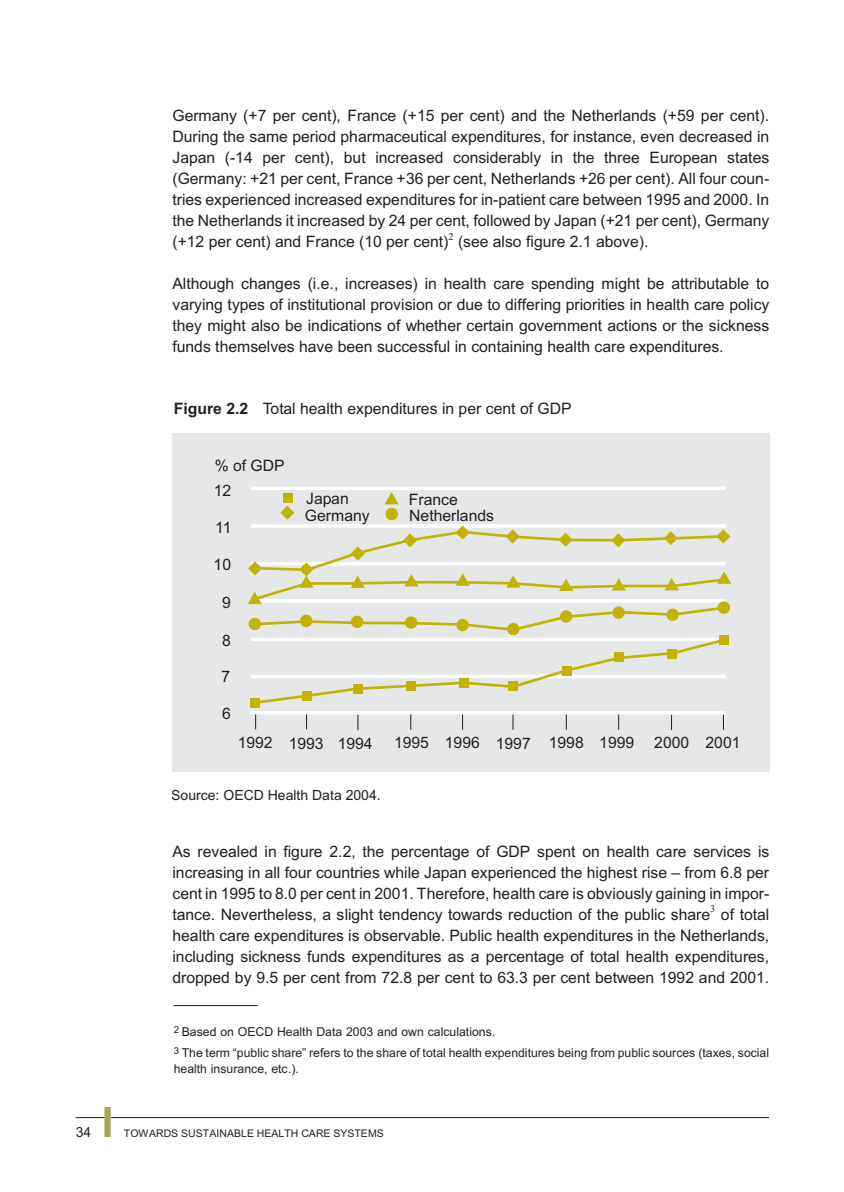
<style>
.page{position:relative;width:844px;height:1192px;background:#fff}
.page>*{position:absolute;margin:0;border:0;box-sizing:border-box;transform-origin:0 0}
.t1{font:700 42px "Arial";color:#aba359}
.t2{font:15.75px/21px "Arial";letter-spacing:-.005em;color:#231f20;text-align:justify}
.t3{font:14px "Arial";color:#231f20}
.t4{font:12.25px/21px "Arial";color:#231f20}
.t5{font:10.5px "Arial";letter-spacing:.005em;color:#231f20}
.t6{font:10.15px "Times New Roman";color:#231f20}
.s1{font-weight:700}
</style>
<div class="page">
<hr style="left:76px;top:1117px;width:693px;height:1px;background:#231f20">
<div style="left:172px;top:433px;width:597px;height:339px;background:#e6e7e9"></div>
<svg style="left:255px;top:714px;width:1px;height:15px"></svg>
<svg style="left:462px;top:714px;width:1px;height:16px"></svg>
<svg style="left:357px;top:715px;width:1px;height:15px"></svg>
<svg style="left:566px;top:714px;width:1px;height:16px"></svg>
<svg style="left:306px;top:714px;width:1px;height:15px"></svg>
<svg style="left:512px;top:714px;width:1px;height:16px"></svg>
<svg style="left:410px;top:714px;width:1px;height:16px"></svg>
<svg style="left:618px;top:714px;width:1px;height:15px"></svg>
<svg style="left:671px;top:714px;width:1px;height:16px"></svg>
<svg style="left:723px;top:714px;width:1px;height:16px"></svg>
<svg style="left:251px;top:486px;width:474px;height:4px;fill:#fff"></svg>
<hr style="left:250px;top:711px;width:475px;height:3px;background:#fff">
<div style="left:250px;top:698px;width:10px;height:10px;background:#c0b301"></div>
<svg style="left:248px;top:492px;width:483px;height:212px"></svg>
<div style="left:718px;top:635px;width:10px;height:10px;background:#c0b301"></div>
<hr style="left:173px;top:1005px;width:85px;height:1px;background:#231f20">
<p class="t2" style="left:172px;top:107px;width:598px">Germany (+7 per cent), France (+15 per cent) and the Neth er lands (+59 per cent).<br>During the same period phar ma ceu tical expen di tures, for instance, even decreased in Japan (-14 per cent), but increased consid er ably in the three Euro pean states (Germany: +21 per cent, France +36 per cent, Neth er lands +26 per cent). All four coun - tries expe ri enced increased expen di tures for in-patient care between 1995 and 2000. In the Neth er lands it increased by 24 per cent, followed by Japan (+21 per cent), Germany (+12 per cent) and France (10 per cent)</p>
<p class="t6" style="left:448px;top:233px;width:7px">2</p>
<p class="t2" style="left:458px;top:233px;width:192px">(see also figure 2.1 above).</p>
<p class="t2" style="left:172px;top:275px;width:598px">Although changes (i.e., increases) in health care spending might be attrib ut able to varying types of insti tu tional provi sion or due to differing prior i ties in health care policy they might also be indi ca tions of whether certain govern ment actions or the sick ness funds them selves have been successful in containing health care expen di tures.</p>
<p class="t2" style="left:174px;top:399px;width:399px"><span class="s1">Figure 2.2</span> Total health expenditures in per cent of GDP</p>
<p class="t2" style="left:214px;top:455px;width:73px;line-height:24.3px">% of GDP<br>12</p>
<p class="t2" style="left:215px;top:519px;width:18px">11</p>
<p class="t2" style="left:213px;top:555px;width:19px">10</p>
<p class="t2" style="left:222px;top:593px;width:10px">9</p>
<p class="t2" style="left:222px;top:631px;width:10px">8</p>
<p class="t2" style="left:221px;top:667px;width:10px">7</p>
<p class="t2" style="left:222px;top:705px;width:10px">6</p>
<p class="t2" style="left:306px;top:489px;width:44px">Japan</p>
<p class="t2" style="left:409px;top:493px;width:87px;line-height:16.1px">France<br>Netherlands</p>
<p class="t2" style="left:305px;top:506px;width:66px">Germany</p>
<p class="t2" style="left:238px;top:734px;width:37px">1992</p>
<p class="t2" style="left:289px;top:734px;width:85px">1993 1994</p>
<p class="t2" style="left:394px;top:734px;width:242px">1995 1996 1997 1998 1999</p>
<p class="t2" style="left:654px;top:734px;width:37px">2000</p>
<p class="t3" style="left:171px;top:789px;width:211px">Source: OECD Health Data 2004.</p>
<p class="t2" style="left:705px;top:734px;width:37px">2001</p>
<p class="t2" style="left:172px;top:842px;width:598px">As revealed in figure 2.2, the percentage of GDP spent on health care services is increasing in all four coun tries while Japan expe ri enced the highest rise – from 6.8 per cent in 1995 to 8.0 per cent in 2001. There fore, health care is obvi ously gaining in impor - tance. Never the less, a slight tendency towards reduction of the public share</p>
<p class="t6" style="left:710px;top:905px;width:7px">3</p>
<p class="t2" style="left:172px;top:905px;width:598px;text-indent:548px">of total health care expen di tures is observ able. Public health expen di tures in the Neth er lands, including sickness funds expen di tures as a percentage of total health expen di tures, dropped by 9.5 per cent from 72.8 per cent to 63.3 per cent between 1992 and 2001.</p>
<p class="t3" style="left:76px;top:1127px;width:17px">34</p>
<h1 class="t1" style="left:102px;top:1107px;width:13px">I</h1>
<p class="t4" style="left:174px;top:1022px;width:597px"><sup>2</sup> Based on OECD Health Data 2003 and own calcu la tions.<br><sup>3</sup> The term “public share” refers to the share of total health expen di tures being from public sources (taxes, social</p>
<p class="t4" style="left:174px;top:1059px;width:127px">health insur ance, etc.).</p>
<p class="t5" style="left:124px;top:1130px;width:261px">TOWARDS SUSTAINABLE HEALTH CARE SYSTEMS</p>
</div>
